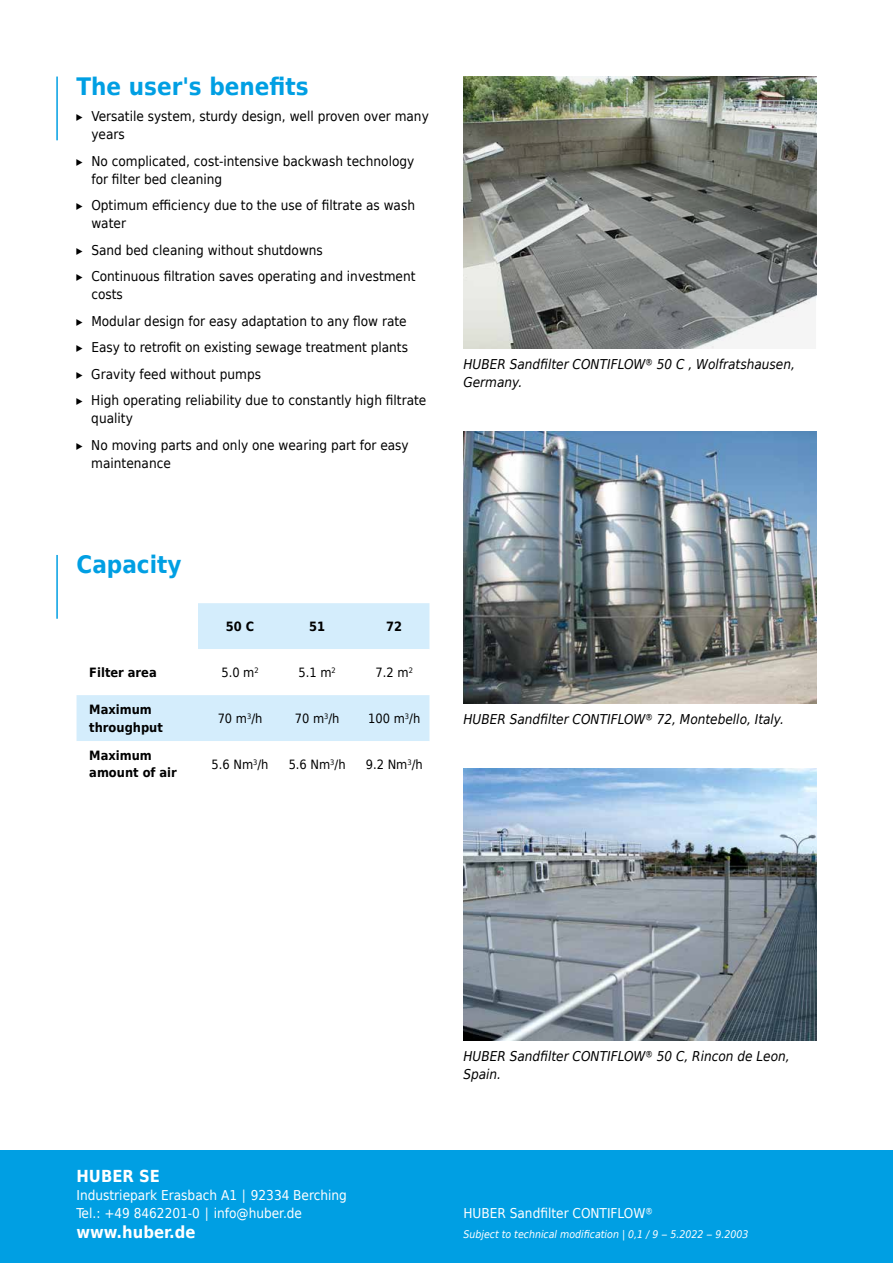
<style>
.page{position:relative;width:893px;height:1263px;background:#fff}
.page>*{position:absolute;margin:0;border:0;box-sizing:border-box;transform-origin:0 0}
.t1{font:700 24px "Huber Tec";color:#009fe3}
.t2{font:700 16.5px "Huber Tec";color:#fff}
.t3{font:13.5px/26.5px "Huber Tec";color:#000}
.t4{font:italic 13.5px/18px "Huber Tec";color:#000}
.t5{font:13.5px/18px "Huber Tec";color:#fff}
.t6{font:12.75px "Huber Tec";color:#000}
.t7{font:700 12.75px/17.2px "Huber Tec";color:#000}
.t8{font:italic 10.5px "Huber Tec";color:#fff}
</style>
<div class="page">
<img style="left:463px;top:77px;width:353px;height:272px">
<img style="left:463px;top:431px;width:353px;height:272px">
<img style="left:463px;top:768px;width:353px;height:272px">
<div style="left:0;top:1151px;width:893px;height:112px;background:#009fe3"></div>
<hr style="left:56px;top:77px;width:2px;height:63px;background:#009fe3">
<hr style="left:56px;top:555px;width:2px;height:64px;background:#009fe3">
<div style="left:198px;top:603px;width:231px;height:46px;background:#d4edfc"></div>
<div style="left:77px;top:695px;width:352px;height:46px;background:#d4edfc"></div>
<h1 class="t1" style="left:77px;top:67px;width:234px">The user's benefits</h1>
<p class="t3" style="left:91px;top:107px;width:339px;line-height:18px;text-indent:-15px">▸ Versatile system, sturdy design, well proven over many years</p>
<p class="t3" style="left:91px;top:151px;width:324px;line-height:18px;text-indent:-15px">▸ No complicated, cost-intensive backwash technology for filter bed cleaning</p>
<p class="t3" style="left:91px;top:196px;width:325px;line-height:18px;text-indent:-15px">▸ Optimum efficiency due to the use of filtrate as wash water</p>
<p class="t3" style="left:76px;top:236px;width:341px">▸ Sand bed cleaning without shutdowns<br>▸ Continuous filtration saves operating and investment</p>
<p class="t3" style="left:76px;top:281px;width:351px;text-indent:15px">costs<br>▸ Modular design for easy adaptation to any flow rate<br>▸ Easy to retrofit on existing sewage treatment plants<br>▸ Gravity feed without pumps<br>▸ High operating reliability due to constantly high filtrate</p>
<p class="t3" style="left:76px;top:405px;width:334px;text-indent:15px">quality<br>▸ No moving parts and only one wearing part for easy</p>
<p class="t3" style="left:91px;top:449px;width:81px">maintenance</p>
<h1 class="t1" style="left:77px;top:545px;width:107px">Capacity</h1>
<p class="t7" style="left:226px;top:617px;width:30px">50 C</p>
<p class="t7" style="left:309px;top:617px;width:17px">51</p>
<p class="t7" style="left:386px;top:617px;width:17px">72</p>
<p class="t7" style="left:89px;top:663px;width:69px">Filter area</p>
<p class="t6" style="left:221px;top:662px;width:39px">5.0 m<sup>2</sup></p>
<p class="t6" style="left:299px;top:662px;width:39px">5.1 m<sup>2</sup></p>
<p class="t6" style="left:376px;top:662px;width:39px">7.2 m<sup>2</sup></p>
<p class="t7" style="left:89px;top:701px;width:75px">Maximum throughput</p>
<p class="t6" style="left:218px;top:708px;width:46px">70 m<sup>3</sup>/h</p>
<p class="t6" style="left:295px;top:708px;width:46px">70 m<sup>3</sup>/h</p>
<p class="t6" style="left:368px;top:708px;width:54px">100 m<sup>3</sup>/h</p>
<p class="t7" style="left:89px;top:746px;width:89px">Maximum amount of air</p>
<p class="t6" style="left:212px;top:754px;width:59px">5.6 Nm<sup>3</sup>/h</p>
<p class="t6" style="left:289px;top:754px;width:59px">5.6 Nm<sup>3</sup>/h</p>
<p class="t6" style="left:366px;top:754px;width:59px">9.2 Nm<sup>3</sup>/h</p>
<p class="t4" style="left:463px;top:355px;width:333px">HUBER Sandfilter CONTIFLOW® 50 C , Wolfratshausen,<br>Germany.</p>
<p class="t4" style="left:463px;top:710px;width:322px">HUBER Sandfilter CONTIFLOW® 72, Montebello, Italy.</p>
<p class="t2" style="left:77px;top:1162px;width:85px">HUBER SE</p>
<p class="t5" style="left:77px;top:1185px;width:272px">Industriepark Erasbach A1 ∣ 92334 Berching<br>Tel.: +49 8462201-0 ∣ info@huber.de</p>
<p class="t2" style="left:77px;top:1218px;width:120px">www.huber.de</p>
<p class="t4" style="left:463px;top:1047px;width:328px">HUBER Sandfilter CONTIFLOW® 50 C, Rincon de Leon,<br>Spain.</p>
<p class="t5" style="left:463px;top:1203px;width:191px">HUBER Sandfilter CONTIFLOW®</p>
<p class="t8" style="left:463px;top:1226px;width:286px">Subject to technical modification | 0,1 / 9 – 5.2022 – 9.2003</p>
</div>
